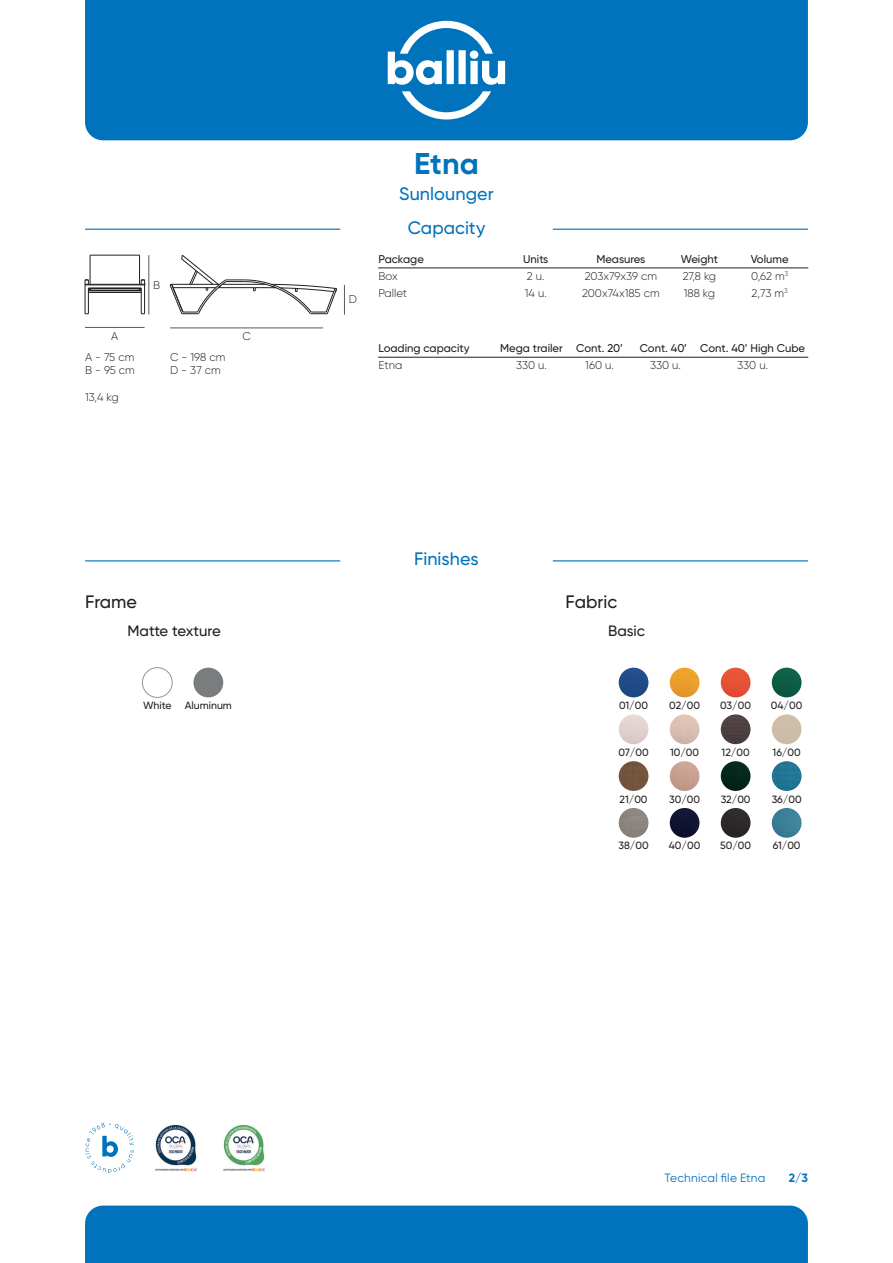
<style>
.page{position:relative;width:893px;height:1263px;background:#fff}
.page>*{position:absolute;margin:0;border:0;box-sizing:border-box;transform-origin:0 0}
.t1{font:700 30px "Gilroy";color:#0073bc}
.t2{font:500 18px/33.6px "Gilroy";color:#0073bc;text-align:center}
.t3{font:500 18px "Gilroy";color:#231f20}
.t4{font:500 15px "Gilroy";color:#231f20}
.t5{font:12px "Gilroy";letter-spacing:.02em;color:#0073bc}
.t6{font:700 12px "Gilroy";color:#0073bc}
.t7{font:300 11.25px/13.5px "Gilroy";color:#231f20}
.t8{font:500 11.25px "Gilroy";color:#231f20}
.t9{font:500 10.5px "Gilroy";color:#231f20}
</style>
<div class="page">
<div style="left:85px;top:0;width:723px;height:140px;background:#0073bc"></div>
<svg style="left:388px;top:21px;width:117px;height:98px"></svg>
<hr style="left:553px;top:229px;width:255px;height:1px;background:#0073bc">
<hr style="left:85px;top:229px;width:255px;height:1px;background:#0073bc">
<hr style="left:378px;top:267px;width:430px;height:1px;background:#231f20">
<hr style="left:378px;top:357px;width:430px;height:1px;background:#231f20">
<div style="left:85px;top:1205px;width:723px;height:58px;background:#0073bc"></div>
<svg style="left:85px;top:1122px;width:49px;height:52px"></svg>
<img style="left:223px;top:1125px;width:42px;height:47px">
<img style="left:155px;top:1124px;width:42px;height:48px">
<div style="left:142px;top:667px;width:30px;height:31px;border:1px solid #939598;border-radius:50%"></div>
<img style="left:619px;top:668px;width:29px;height:29px;border-radius:15px">
<img style="left:670px;top:668px;width:29px;height:29px;border-radius:15px">
<img style="left:721px;top:668px;width:29px;height:29px;border-radius:15px">
<img style="left:772px;top:668px;width:29px;height:29px;border-radius:15px">
<img style="left:619px;top:714px;width:29px;height:30px;border-radius:15px">
<img style="left:670px;top:714px;width:29px;height:30px;border-radius:15px">
<img style="left:721px;top:714px;width:29px;height:30px;border-radius:15px">
<img style="left:772px;top:714px;width:29px;height:30px;border-radius:15px">
<img style="left:619px;top:761px;width:29px;height:30px;border-radius:15px">
<img style="left:670px;top:761px;width:29px;height:30px;border-radius:15px">
<img style="left:721px;top:761px;width:29px;height:30px;border-radius:15px">
<img style="left:772px;top:761px;width:29px;height:30px;border-radius:15px">
<img style="left:619px;top:808px;width:29px;height:30px;border-radius:15px">
<img style="left:670px;top:808px;width:29px;height:30px;border-radius:15px">
<img style="left:721px;top:808px;width:29px;height:30px;border-radius:15px">
<img style="left:772px;top:808px;width:29px;height:30px;border-radius:15px">
<hr style="left:553px;top:560px;width:255px;height:1px;background:#0073bc">
<hr style="left:85px;top:560px;width:255px;height:1px;background:#0073bc">
<div style="left:193px;top:668px;width:30px;height:29px;background:#7a7d7e;border-radius:50%"></div>
<hr style="left:170px;top:327px;width:153px;height:1px;background:#57585a">
<hr style="left:85px;top:327px;width:60px;height:1px;background:#57585a">
<hr style="left:148px;top:255px;width:1px;height:60px;background:#57585a">
<hr style="left:344px;top:285px;width:1px;height:30px;background:#57585a">
<hr style="left:85px;top:284px;width:60px;height:1px;background:#231f20">
<hr style="left:85px;top:285px;width:60px;height:1px;background:#231f20">
<hr style="left:90px;top:288px;width:49px;height:1px;background:#231f20">
<hr style="left:88px;top:290px;width:53px;height:1px;background:#231f20">
<hr style="left:90px;top:292px;width:49px;height:1px;background:#231f20">
<hr style="left:90px;top:255px;width:49px;height:1px;background:#231f20">
<svg style="left:85px;top:255px;width:7px;height:59px"></svg>
<svg style="left:138px;top:255px;width:8px;height:59px"></svg>
<svg style="left:170px;top:255px;width:167px;height:60px"></svg>
<h1 class="t1" style="left:414px;top:145px;width:66px">Etna</h1>
<h2 class="t2" style="left:399px;top:177px;width:96px">Sunlounger<br>Capacity</h2>
<p class="t7" style="left:111px;top:329px;width:9px">A</p>
<p class="t7" style="left:85px;top:350px;width:51px">A - 75 cm<br>B - 95 cm</p>
<p class="t7" style="left:85px;top:390px;width:35px">13,4 kg</p>
<p class="t7" style="left:153px;top:278px;width:9px">B</p>
<p class="t7" style="left:349px;top:293px;width:10px">D</p>
<p class="t8" style="left:378px;top:252px;width:47px">Package</p>
<p class="t8" style="left:523px;top:252px;width:27px">Units</p>
<p class="t8" style="left:596px;top:252px;width:51px">Measures</p>
<p class="t8" style="left:681px;top:252px;width:39px">Weight</p>
<p class="t8" style="left:751px;top:252px;width:40px">Volume</p>
<p class="t7" style="left:378px;top:269px;width:21px">Box</p>
<p class="t7" style="left:527px;top:269px;width:19px">2 u.</p>
<p class="t7" style="left:585px;top:269px;width:74px">203x79x39 cm</p>
<p class="t7" style="left:683px;top:269px;width:35px">27,8 kg</p>
<p class="t7" style="left:751px;top:269px;width:39px">0,62 m<sup>3</sup></p>
<p class="t7" style="left:378px;top:286px;width:30px">Pallet</p>
<p class="t7" style="left:525px;top:286px;width:23px">14 u.</p>
<p class="t7" style="left:582px;top:286px;width:79px">200x74x185 cm</p>
<p class="t7" style="left:684px;top:286px;width:33px">188 kg</p>
<p class="t7" style="left:752px;top:286px;width:38px">2,73 m<sup>3</sup></p>
<p class="t7" style="left:242px;top:329px;width:10px">C</p>
<p class="t8" style="left:378px;top:341px;width:93px">Loading capacity</p>
<p class="t8" style="left:500px;top:341px;width:124px">Mega trailer Cont. 20’</p>
<p class="t8" style="left:640px;top:341px;width:167px">Cont. 40’ Cont. 40’ High Cube</p>
<p class="t7" style="left:170px;top:350px;width:57px">C - 198 cm<br>D - 37 cm</p>
<p class="t7" style="left:516px;top:358px;width:32px">330 u.</p>
<p class="t7" style="left:585px;top:358px;width:30px">160 u.</p>
<p class="t7" style="left:650px;top:358px;width:32px">330 u.</p>
<p class="t7" style="left:737px;top:358px;width:32px">330 u.</p>
<p class="t7" style="left:378px;top:358px;width:25px">Etna</p>
<h2 class="t2" style="left:414px;top:542px;width:66px">Finishes</h2>
<h2 class="t3" style="left:85px;top:591px;width:53px">Frame</h2>
<h3 class="t4" style="left:128px;top:621px;width:95px">Matte texture</h3>
<h2 class="t3" style="left:566px;top:591px;width:53px">Fabric</h2>
<h3 class="t4" style="left:608px;top:621px;width:39px">Basic</h3>
<p class="t9" style="left:143px;top:699px;width:30px">White</p>
<p class="t9" style="left:185px;top:699px;width:48px">Aluminum</p>
<p class="t9" style="left:619px;top:699px;width:30px">01/00</p>
<p class="t9" style="left:669px;top:699px;width:32px">02/00</p>
<p class="t9" style="left:720px;top:699px;width:32px">03/00</p>
<p class="t9" style="left:771px;top:699px;width:33px">04/00</p>
<p class="t9" style="left:618px;top:746px;width:32px">07/00</p>
<p class="t9" style="left:670px;top:746px;width:31px">10/00</p>
<p class="t9" style="left:722px;top:746px;width:30px">12/00</p>
<p class="t9" style="left:773px;top:746px;width:30px">16/00</p>
<p class="t9" style="left:620px;top:792px;width:29px">21/00</p>
<p class="t9" style="left:669px;top:792px;width:33px">30/00</p>
<p class="t9" style="left:721px;top:792px;width:31px">32/00</p>
<p class="t9" style="left:772px;top:792px;width:32px">36/00</p>
<p class="t9" style="left:618px;top:839px;width:32px">38/00</p>
<p class="t9" style="left:669px;top:839px;width:33px">40/00</p>
<p class="t9" style="left:720px;top:839px;width:32px">50/00</p>
<p class="t9" style="left:773px;top:839px;width:29px">61/00</p>
<p class="t5" style="left:664px;top:1170px;width:103px">Technical file Etna</p>
<p class="t6" style="left:789px;top:1170px;width:20px">2/3</p>
</div>
